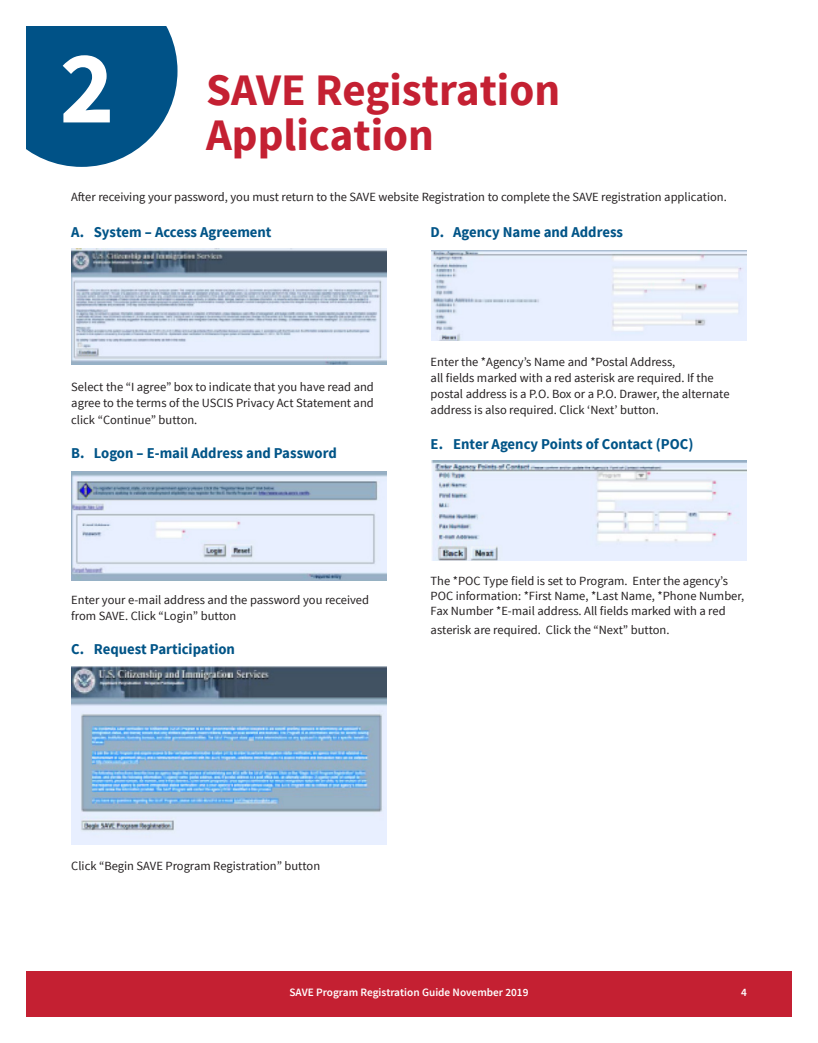
<style>
.page{position:relative;width:818px;height:1043px;background:#fff}
.page>*{position:absolute;margin:0;border:0;box-sizing:border-box;transform-origin:0 0}
.t1{font:700 103.75px "Source Sans Pro";color:#fff}
.t2{font:700 45px/45px "Source Sans Pro";color:#c42032}
.t3{font:700 15px "Source Sans Pro";color:#005487}
.Paragraph_Style_2{font:12.5px/16.2px "Source Sans Pro";color:#231f20}
.Paragraph_Style_1{font:12.5px/15px "Source Sans Pro";color:#231f20}
.t4{font:600 11.25px "Source Sans Pro";color:#fff}
</style>
<div class="page">
<div style="left:26px;top:971px;width:765px;height:45px;background:#c42032"></div>
<img style="left:71px;top:248px;width:316px;height:116px">
<img style="left:71px;top:471px;width:316px;height:109px">
<img style="left:71px;top:666px;width:316px;height:178px">
<img style="left:431px;top:250px;width:315px;height:91px">
<img style="left:431px;top:461px;width:315px;height:99px">
<svg style="left:26px;top:26px;width:151px;height:141px;background:#1d6594"></svg>
<p class="t1" style="left:60px;top:21px;width:56px">2</p>
<p class="t2" style="left:206px;top:69px;width:355px">SAVE Registration<br>Application</p>
<p class="Paragraph_Style_1" style="left:71px;top:190px;width:657px">After receiving your password, you must return to the SAVE website Registration to complete the SAVE registration application.</p>
<p class="t3" style="left:71px;top:222px;width:202px">A. System – Access Agreement</p>
<p class="Paragraph_Style_2" style="left:71px;top:379px;width:304px;text-align:justify">Select the “I agree” box to indicate that you have read and agree to the terms of the USCIS Privacy Act Statement and click “Continue” button.</p>
<p class="t3" style="left:71px;top:443px;width:267px">B. Logon – E-mail Address and Password</p>
<p class="Paragraph_Style_2" style="left:71px;top:591px;width:299px">Enter your e-mail address and the password you received from SAVE. Click “Login” button</p>
<p class="t3" style="left:71px;top:639px;width:165px">C. Request Participation</p>
<p class="t3" style="left:430px;top:222px;width:194px">D. Agency Name and Address</p>
<p class="Paragraph_Style_2" style="left:430px;top:353px;width:300px">Enter the *Agency’s Name and *Postal Address,<br>all fields marked with a red asterisk are required. If the postal address is a P.O. Box or a P.O. Drawer, the alternate address is also required. Click ‘Next’ button.</p>
<p class="t3" style="left:430px;top:434px;width:264px">E. Enter Agency Points of Contact (POC)</p>
<p class="Paragraph_Style_1" style="left:430px;top:573px;width:315px">The *POC Type field is set to Program. Enter the agency’s<br>POC information: *First Name, *Last Name, *Phone Number,<br>Fax Number *E-mail address. All fields marked with a red</p>
<p class="Paragraph_Style_1" style="left:430px;top:622px;width:240px">asterisk are required. Click the “Next” button.</p>
<p class="Paragraph_Style_1" style="left:71px;top:858px;width:250px">Click “Begin SAVE Program Registration” button</p>
<p class="t4" style="left:289px;top:985px;width:240px">SAVE Program Registration Guide November 2019</p>
<p class="t4" style="left:741px;top:985px;width:7px">4</p>
</div>
